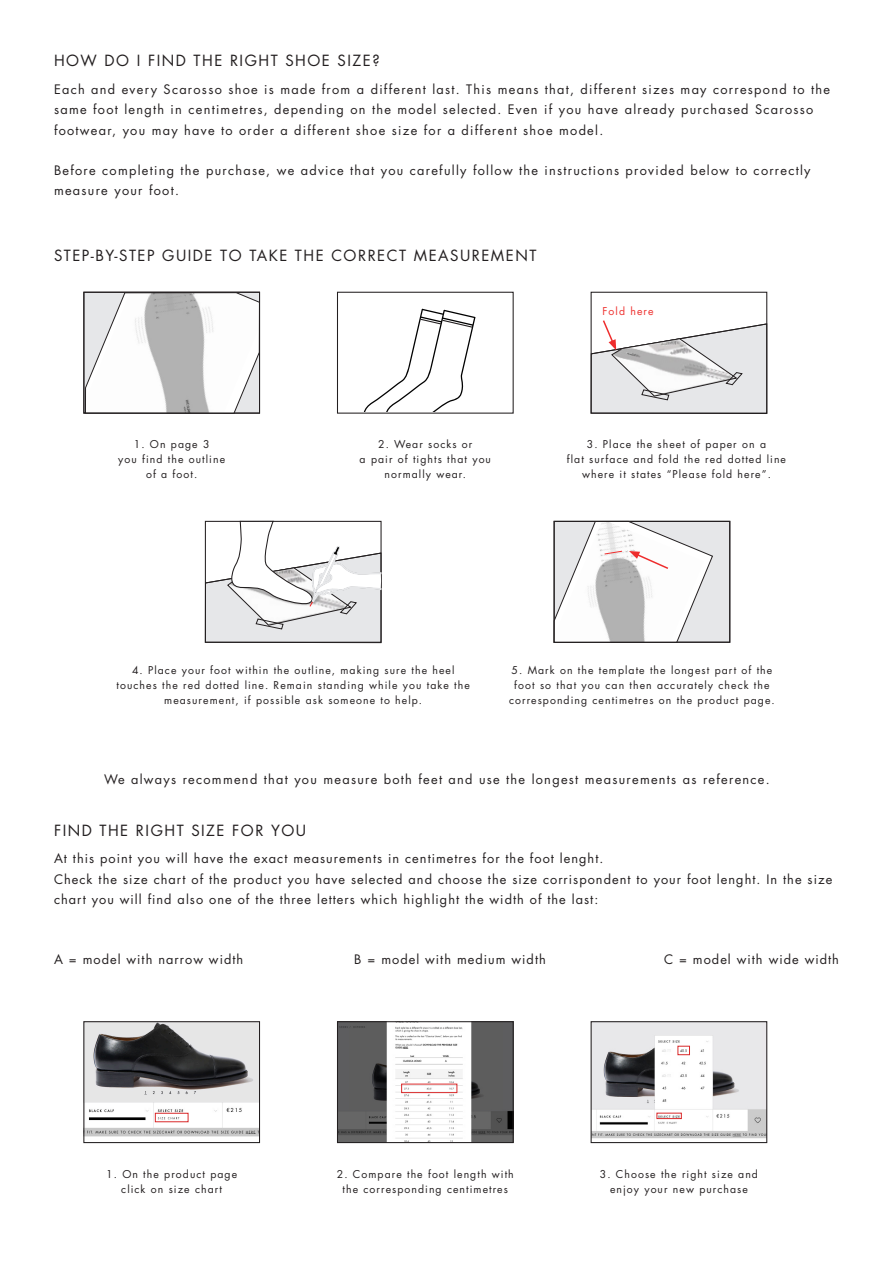
<style>
.page{position:relative;width:893px;height:1263px;background:#fff}
.page>*{position:absolute;margin:0;border:0;box-sizing:border-box;transform-origin:0 0}
.t1{font:15px "Futura Std";letter-spacing:.1em;color:#231f20}
.t2{font:12.75px/20.2px "Futura Std";letter-spacing:.1em;color:#231f20}
.t3{font:12.75px/20.2px "Futura Std";letter-spacing:.08em;color:#231f20}
.t4{font:10.5px/15px "Futura Std";letter-spacing:.1em;color:#231f20;text-align:center}
.t5{font:10.5px "Futura Std";letter-spacing:.1em;color:#ee302e}
</style>
<div class="page">
<svg style="left:205px;top:520px;width:176px;height:123px"></svg>
<div style="left:554px;top:521px;width:176px;height:121px;background:#e6e7e9"></div>
<svg style="left:554px;top:521px;width:159px;height:122px"></svg>
<img style="left:85px;top:1023px;width:173px;height:114px">
<div style="left:83px;top:1021px;width:177px;height:122px;border:1px solid #231f20"></div>
<div style="left:155px;top:1113px;width:33px;height:9px;border:1px solid #d9292a"></div>
<img style="left:339px;top:1023px;width:173px;height:118px">
<div style="left:337px;top:1021px;width:177px;height:122px;border:1px solid #231f20"></div>
<div style="left:401px;top:1084px;width:56px;height:9px;border:1px solid #d9292a"></div>
<img style="left:593px;top:1023px;width:172px;height:116px">
<div style="left:591px;top:1021px;width:176px;height:122px;border:1px solid #231f20"></div>
<div style="left:678px;top:1046px;width:12px;height:9px;border:1px solid #d9292a"></div>
<div style="left:657px;top:1113px;width:25px;height:6px;border:1px solid #d9292a"></div>
<svg style="left:85px;top:294px;width:173px;height:118px"></svg>
<div style="left:83px;top:292px;width:177px;height:122px;border:1px solid #231f20"></div>
<div style="left:591px;top:292px;width:176px;height:122px;border:1px solid #231f20"></div>
<svg style="left:363px;top:308px;width:113px;height:104px"></svg>
<div style="left:337px;top:292px;width:177px;height:122px;border:1px solid #231f20"></div>
<svg style="left:591px;top:319px;width:176px;height:95px"></svg>
<p class="t1" style="left:54px;top:51px;width:327px">HOW DO I FIND THE RIGHT SHOE SIZE?</p>
<p class="t2" style="left:54px;top:79px;width:778px">Each and every Scarosso shoe is made from a different last. This means that, different sizes may correspond to the same foot length in centimetres, depending on the model selected. Even if you have already purchased Scarosso footwear, you may have to order a different shoe size for a different shoe model.</p>
<p class="t2" style="left:54px;top:160px;width:758px">Before completing the purchase, we advice that you carefully follow the instructions provided below to correctly measure your foot.</p>
<p class="t1" style="left:54px;top:246px;width:484px">STEP-BY-STEP GUIDE TO TAKE THE CORRECT MEASUREMENT</p>
<p class="t5" style="left:603px;top:305px;width:52px">Fold here</p>
<p class="t4" style="left:134px;top:437px;width:77px">1. On page 3</p>
<p class="t4" style="left:118px;top:452px;width:108px">you find the outline</p>
<p class="t4" style="left:146px;top:467px;width:53px">of a foot.</p>
<p class="t4" style="left:378px;top:437px;width:96px">2. Wear socks or</p>
<p class="t4" style="left:360px;top:452px;width:133px">a pair of tights that you normally wear.</p>
<p class="t4" style="left:587px;top:437px;width:181px">3. Place the sheet of paper on a</p>
<p class="t4" style="left:567px;top:452px;width:221px">flat surface and fold the red dotted line</p>
<p class="t4" style="left:582px;top:467px;width:190px">where it states “Please fold here”.</p>
<p class="t4" style="left:117px;top:663px;width:355px">4. Place your foot within the outline, making sure the heel touches the red dotted line. Remain standing while you take the measurement, if possible ask someone to help.</p>
<p class="t4" style="left:509px;top:663px;width:267px">5. Mark on the template the longest part of the foot so that you can then accurately check the corresponding centimetres on the product page.</p>
<p class="t2" style="left:104px;top:769px;width:667px">We always recommend that you measure both feet and use the longest measurements as reference.</p>
<p class="t1" style="left:54px;top:820px;width:254px">FIND THE RIGHT SIZE FOR YOU</p>
<p class="t3" style="left:54px;top:849px;width:551px">At this point you will have the exact measurements in centimetres for the foot lenght.</p>
<p class="t3" style="left:54px;top:869px;width:780px">Check the size chart of the product you have selected and choose the size corrispondent to your foot lenght. In the size chart you will find also one of the three letters which highlight the width of the last:</p>
<p class="t3" style="left:54px;top:949px;width:191px">A = model with narrow width</p>
<p class="t3" style="left:354px;top:949px;width:193px">B = model with medium width</p>
<p class="t3" style="left:664px;top:949px;width:176px">C = model with wide width</p>
<p class="t4" style="left:106px;top:1166px;width:132px">1. On the product page click on size chart</p>
<p class="t4" style="left:337px;top:1166px;width:178px">2. Compare the foot length with</p>
<p class="t4" style="left:343px;top:1181px;width:167px">the corresponding centimetres</p>
<p class="t4" style="left:600px;top:1166px;width:160px">3. Choose the right size and</p>
<p class="t4" style="left:610px;top:1181px;width:139px">enjoy your new purchase</p>
</div>
